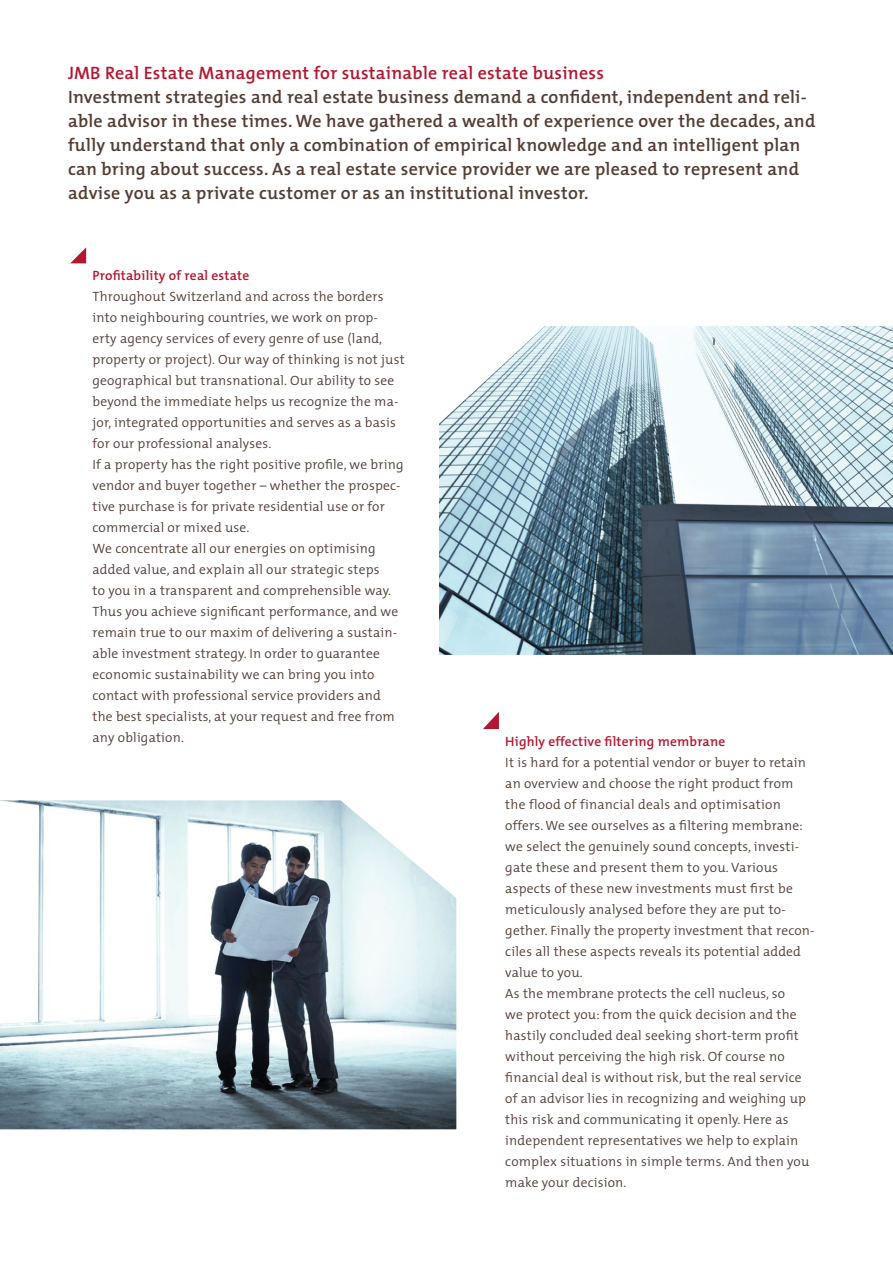
<style>
.page{position:relative;width:893px;height:1263px;background:#fff}
.page>*{position:absolute;margin:0;border:0;box-sizing:border-box;transform-origin:0 0}
.t1{font:600 18px/24px "The Mix";letter-spacing:.015em;color:#543c32}
.t2{font:600 18px "The Mix";letter-spacing:.015em;color:#b51630}
.t3{font:300 13.5px/21px "The Mix";letter-spacing:.015em;color:#543c32}
.t4{font:600 13.5px "The Mix";letter-spacing:.015em;color:#b51630}
</style>
<div class="page">
<svg style="left:70px;top:247px;width:16px;height:16px"></svg>
<svg style="left:483px;top:712px;width:16px;height:17px"></svg>
<img style="left:0;top:800px;width:456px;height:329px">
<img style="left:439px;top:326px;width:454px;height:329px">
<h1 class="t2" style="left:68px;top:58px;width:537px">JMB Real Estate Management for sustainable real estate business</h1>
<p class="t1" style="left:68px;top:84px;width:749px">Investment strategies and real estate business demand a confident, independent and reli&shy;able advisor in these times. We have gathered a wealth of experience over the decades, and fully understand that only a combination of empirical knowledge and an intelligent plan can bring about success. As a real estate service provider we are pleased to represent and advise you as a private customer or as an institutional investor.</p>
<p class="t4" style="left:93px;top:264px;width:158px">Profitability of real estate</p>
<p class="t3" style="left:93px;top:285px;width:314px">Throughout Switzerland and across the borders into neighbouring countries, we work on prop&shy;erty agency services of every genre of use (land, property or project). Our way of thinking is not just geographical but transnational. Our ability to see beyond the immediate helps us recognize the ma&shy;jor, integrated opportunities and serves as a basis for our professional analyses.<br>If a property has the right positive profile, we bring vendor and buyer together – whether the prospec&shy;tive purchase is for private residential use or for commercial or mixed use.<br>We concentrate all our energies on optimising added value, and explain all our strategic steps<br>to you in a transparent and comprehensible way.<br>Thus you achieve significant performance, and we remain true to our maxim of delivering a sustain&shy;able investment strategy. In order to guarantee economic sustainability we can bring you into contact with professional service providers and<br>the best specialists, at your request and free from any obligation.</p>
<p class="t4" style="left:505px;top:730px;width:222px">Highly effective filtering membrane</p>
<p class="t3" style="left:505px;top:751px;width:311px">It is hard for a potential vendor or buyer to retain an overview and choose the right product from the flood of financial deals and optimisation offers. We see ourselves as a filtering membrane: we select the genuinely sound concepts, investi&shy;gate these and present them to you. Various aspects of these new investments must first be meticulously analysed before they are put to&shy;gether. Finally the property investment that recon&shy;ciles all these aspects reveals its potential added value to you.<br>As the membrane protects the cell nucleus, so<br>we protect you: from the quick decision and the hastily concluded deal seeking short-term profit without perceiving the high risk. Of course no financial deal is without risk, but the real service of an advisor lies in recognizing and weighing up this risk and communicating it openly. Here as independent representatives we help to explain complex situations in simple terms. And then you make your decision.</p>
</div>
